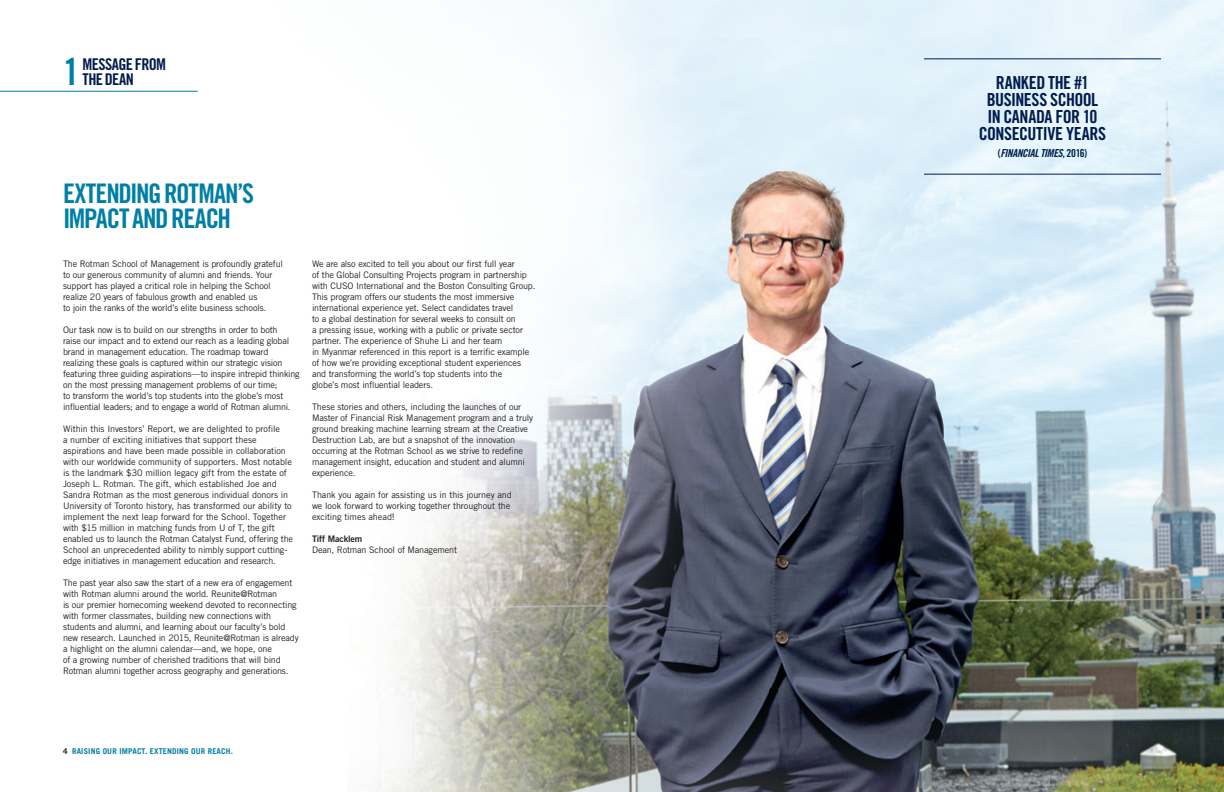
<style>
.page{position:relative;width:1224px;height:792px;background:#fff}
.page>*{position:absolute;margin:0;border:0;box-sizing:border-box;transform-origin:0 0}
.t1{font:37.2px "Trade Gothic LT Std Bd Cn 20";color:#007fa5}
.t2{font:27px/25px "Trade Gothic LT Std Bd Cn 20";letter-spacing:-.045em;color:#007fa5}
.t3{font:18px/17px "Trade Gothic LT Std Bd Cn 20";letter-spacing:-.025em;color:#001d4e;text-align:center}
.t4{font:16.2px "Trade Gothic LT Std Bd Cn 20";letter-spacing:-.04em;color:#001d4e}
.t5{font:11px "Trade Gothic LT Std Bd Cn 20 Obl";letter-spacing:-.03em;color:#001d4e}
.t6{font:9px/11px "Trade Gothic LT Std";letter-spacing:-.015em;color:#231f20}
.t7{font:9px "Trade Gothic LT Std Bd 2";letter-spacing:-.015em;color:#231f20}
.t8{font:700 8px "Trade Gothic LT Std";letter-spacing:.02em;color:#007fa5}
.s1{color:#231f20}
.s2{font-family:"Trade Gothic LT Std Bd Cn 20"}
</style>
<div class="page">
<img style="left:0;top:0;width:1224px;height:792px">
<hr style="left:0;top:91px;width:198px;height:1px;background:#007fa5">
<hr style="left:924px;top:174px;width:237px;height:1px;background:#001d4e">
<hr style="left:924px;top:59px;width:237px;height:1px;background:#001d4e">
<h1 class="t1" style="left:63px;top:50px;width:18px">1</h1>
<h3 class="t4" style="left:83px;top:55px;width:85px">MESSAGE FROM</h3>
<h3 class="t4" style="left:83px;top:70px;width:53px">THE DEAN</h3>
<h2 class="t2" style="left:63px;top:181px;width:193px">EXTENDING ROTMAN’S<br>IMPACT AND REACH</h2>
<p class="t6" style="left:63px;top:258px;width:221px">The Rotman School of Management is profoundly grateful to our generous community of alumni and friends. Your support has played a critical role in helping the School realize 20 years of fabulous growth and enabled us<br>to join the ranks of the world’s elite business schools.</p>
<p class="t6" style="left:63px;top:324px;width:238px">Our task now is to build on our strengths in order to both<br>raise our impact and to extend our reach as a leading global brand in management education. The roadmap toward realizing these goals is captured within our strategic vision featuring three guiding aspirations—to inspire intrepid thinking on the most pressing management problems of our time;<br>to transform the world’s top students into the globe’s most influential leaders; and to engage a world of Rotman alumni.</p>
<p class="t6" style="left:63px;top:423px;width:232px">Within this Investors’ Report, we are delighted to profile<br>a number of exciting initiatives that support these aspirations and have been made possible in collaboration with our worldwide community of supporters. Most notable is the landmark $30 million legacy gift from the estate of Joseph L. Rotman. The gift, which established Joe and Sandra Rotman as the most generous individual donors in University of Toronto history, has transformed our ability to implement the next leap forward for the School. Together with $15 million in matching funds from U of T, the gift enabled us to launch the Rotman Catalyst Fund, offering the School an unprecedented ability to nimbly support cutting&shy;edge initiatives in management education and research.</p>
<p class="t6" style="left:63px;top:577px;width:237px">The past year also saw the start of a new era of engagement with Rotman alumni around the world. Reunite@Rotman<br>is our premier homecoming weekend devoted to reconnecting with former classmates, building new connections with students and alumni, and learning about our faculty’s bold new research. Launched in 2015, Reunite@Rotman is already a highlight on the alumni calendar—and, we hope, one<br>of a growing number of cherished traditions that will bind Rotman alumni together across geography and generations.</p>
<p class="t6" style="left:312px;top:258px;width:225px">We are also excited to tell you about our first full year<br>of the Global Consulting Projects program in partnership with CUSO International and the Boston Consulting Group.<br>This program offers our students the most immersive international experience yet. Select candidates travel<br>to a global destination for several weeks to consult on<br>a pressing issue, working with a public or private sector partner. The experience of Shuhe Li and her team<br>in Myanmar referenced in this report is a terrific example of how we’re providing exceptional student experiences and transforming the world’s top students into the<br>globe’s most influential leaders.</p>
<p class="t6" style="left:312px;top:401px;width:223px">These stories and others, including the launches of our Master of Financial Risk Management program and a truly ground breaking machine learning stream at the Creative Destruction Lab, are but a snapshot of the innovation occurring at the Rotman School as we strive to redefine management insight, education and student and alumni experience.</p>
<p class="t6" style="left:312px;top:489px;width:201px">Thank you again for assisting us in this journey and we look forward to working together throughout the exciting times ahead!</p>
<p class="t7" style="left:312px;top:533px;width:52px">Tiff Macklem</p>
<p class="t6" style="left:312px;top:544px;width:147px">Dean, Rotman School of Management</p>
<p class="t8" style="left:63px;top:746px;width:172px"><span class="s1">4</span> RAISING OUR IMPACT. EXTENDING OUR REACH.</p>
<h3 class="t3" style="left:979px;top:74px;width:129px">RANKED THE #1<br>BUSINESS SCHOOL<br>IN CANADA FOR 10<br>CONSECUTIVE YEARS</h3>
<p class="t5" style="left:998px;top:146px;width:91px"><span class="s2">(</span>FINANCIAL TIMES, <span class="s2">2016)</span></p>
</div>
